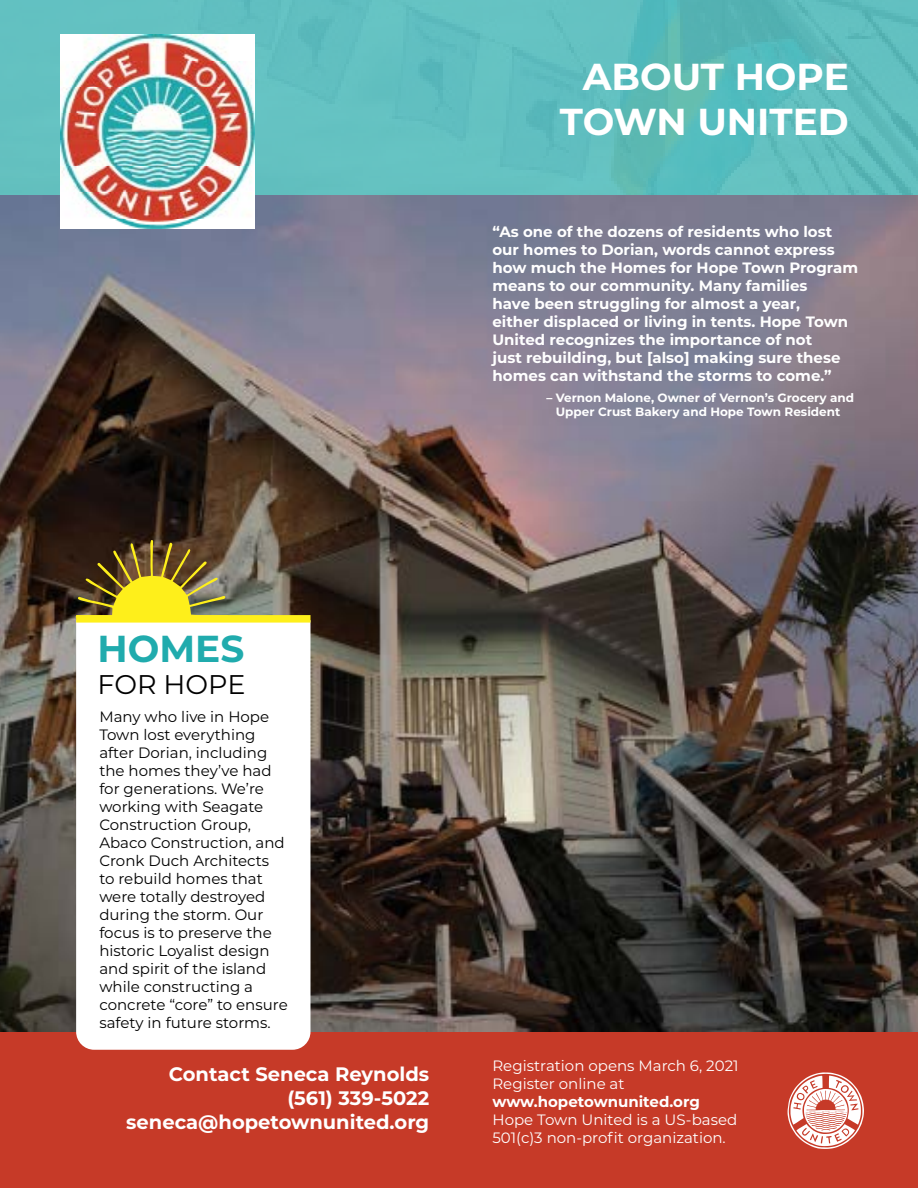
<style>
.page{position:relative;width:918px;height:1188px;background:#fff}
.page>*{position:absolute;margin:0;border:0;box-sizing:border-box;transform-origin:0 0}
.t1{font:700 37.5px/45px "Montserrat";color:#fff;text-align:right}
.t2{font:700 37.5px "Montserrat";color:#20abad}
.t3{font:27px "Montserrat";color:#000}
.t4{font:700 19.5px/24px "Montserrat";color:#fff;text-align:right}
.t5{font:15px/18px "Montserrat";color:#000}
.t6{font:700 15px/18px "Montserrat";color:#fff}
.t7{font:15px/18px "Montserrat";color:#fff}
.t8{font:700 12px/14.4px "Montserrat";color:#fff;text-align:center}
</style>
<div class="page">
<img style="left:0;top:0;width:918px;height:195px">
<div style="left:0;top:1031px;width:918px;height:157px;background:#c63a28"></div>
<svg style="left:788px;top:1072px;width:76px;height:77px"></svg>
<img style="left:0;top:195px;width:918px;height:836px">
<svg style="left:76px;top:623px;width:234px;height:427px"></svg>
<img style="left:61px;top:35px;width:194px;height:194px">
<div style="left:76px;top:615px;width:234px;height:8px;background:#feef1b"></div>
<img style="left:75px;top:540px;width:153px;height:78px">
<h1 class="t1" style="left:560px;top:53px;width:291px">ABOUT HOPE<br>TOWN UNITED</h1>
<p class="t6" style="left:492px;top:222px;width:367px">“As one of the dozens of residents who lost our homes to Dorian, words cannot express how much the Homes for Hope Town Program means to our community. Many families<br>have been struggling for almost a year,<br>either displaced or living in tents. Hope Town United recognizes the importance of not<br>just rebuilding, but [also] making sure these homes can withstand the storms to come.”</p>
<p class="t8" style="left:546px;top:390px;width:309px">– Vernon Malone, Owner of Vernon’s Grocery and<br>Upper Crust Bakery and Hope Town Resident</p>
<h1 class="t2" style="left:98px;top:621px;width:148px">HOMES</h1>
<h2 class="t3" style="left:98px;top:666px;width:149px">FOR HOPE</h2>
<p class="t5" style="left:99px;top:707px;width:190px">Many who live in Hope<br>Town lost everything after Dorian, including the homes they’ve had for generations. We’re working with Seagate<br>Construction Group,<br>Abaco Construction, and<br>Cronk Duch Architects to rebuild homes that were totally destroyed during the storm. Our focus is to preserve the historic Loyalist design and spirit of the island while constructing a concrete “core” to ensure safety in future storms.</p>
<h3 class="t4" style="left:126px;top:1061px;width:305px">Contact Seneca Reynolds (561) 339-5022 seneca@hopetownunited.org</h3>
<p class="t7" style="left:492px;top:1056px;width:248px">Registration opens March 6, 2021<br>Register online at</p>
<p class="t6" style="left:492px;top:1092px;width:209px">www.hopetownunited.org</p>
<p class="t7" style="left:492px;top:1110px;width:246px">Hope Town United is a US-based<br>501(c)3 non-profit organization.</p>
</div>
